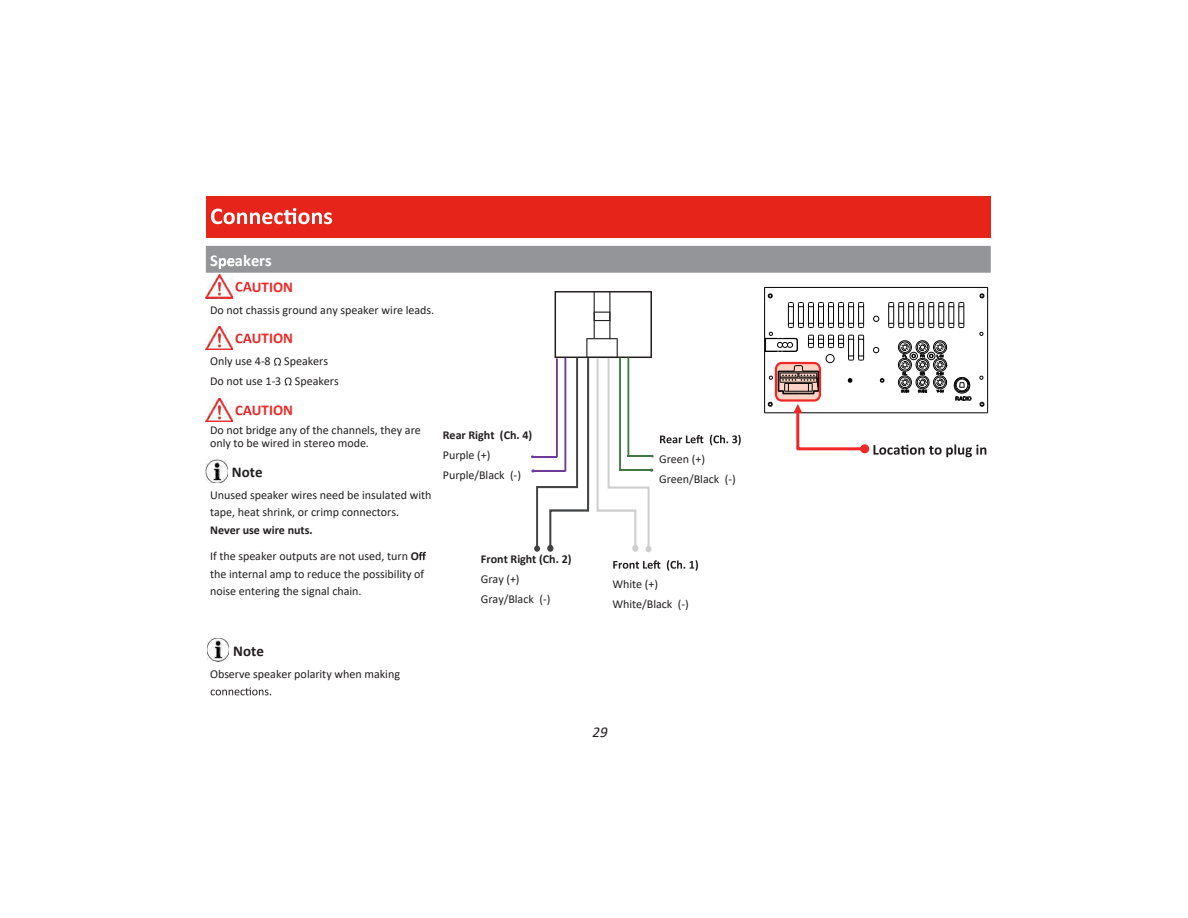
<style>
.page{position:relative;width:1188px;height:918px;background:#fff}
.page>*{position:absolute;margin:0;border:0;box-sizing:border-box;transform-origin:0 0}
.t1{font:700 16.5px "Calibri";color:#fff}
.t2{font:700 15px "Calibri";color:#ee2928}
.t3{font:700 15px "Calibri";color:#231f20}
.t4{font:italic 15px "Calibri";color:#231f20}
.t5{font:12px/19.8px "Calibri";letter-spacing:-.005em;color:#231f20}
.t6{font:700 12px "Calibri";color:#231f20}
.s1{font-weight:700}
</style>
<div class="page">
<div style="left:206px;top:196px;width:785px;height:42px;background:#e72419"></div>
<svg style="left:211px;top:208px;width:121px;height:16px"></svg>
<div style="left:206px;top:246px;width:785px;height:27px;background:#939598"></div>
<svg style="left:236px;top:282px;width:16px;height:10px"></svg>
<img style="left:205px;top:274px;width:28px;height:24px">
<svg style="left:274px;top:358px;width:7px;height:7px"></svg>
<svg style="left:285px;top:378px;width:7px;height:7px"></svg>
<svg style="left:236px;top:334px;width:16px;height:9px"></svg>
<img style="left:205px;top:326px;width:28px;height:24px">
<svg style="left:236px;top:406px;width:16px;height:9px"></svg>
<img style="left:205px;top:398px;width:28px;height:24px">
<svg style="left:419px;top:552px;width:7px;height:8px"></svg>
<img style="left:206px;top:460px;width:22px;height:23px">
<svg style="left:211px;top:688px;width:60px;height:7px"></svg>
<img style="left:207px;top:638px;width:22px;height:23px">
<svg style="left:613px;top:560px;width:85px;height:11px"></svg>
<svg style="left:660px;top:435px;width:81px;height:10px"></svg>
<svg style="left:531px;top:291px;width:123px;height:261px"></svg>
<hr style="left:534px;top:470px;width:31px;height:2px;background:#6e3a97">
<hr style="left:764px;top:287px;width:1px;height:126px;background:#030303">
<hr style="left:764px;top:412px;width:224px;height:1px;background:#030303">
<hr style="left:987px;top:287px;width:1px;height:126px;background:#030303">
<hr style="left:764px;top:287px;width:224px;height:1px;background:#030303">
<svg style="left:764px;top:293px;width:222px;height:164px"></svg>
<h1 class="t1" style="left:210px;top:249px;width:63px">S akers</h1>
<p class="t5" style="left:210px;top:300px;width:226px">Do not chassis ground any speaker wire leads.</p>
<p class="t2" style="left:252px;top:276px;width:43px">UTION</p>
<p class="t2" style="left:252px;top:328px;width:43px">UTION</p>
<p class="t5" style="left:210px;top:351px;width:130px">Only use 4-8 Speakers<br>Do not use 1-3 Speakers</p>
<p class="t2" style="left:252px;top:400px;width:43px">UTION</p>
<p class="t5" style="left:210px;top:422px;width:212px;line-height:13.8px">Do not bridge any of the channels, they are only to be wired in stereo mode.</p>
<p class="t3" style="left:232px;top:462px;width:32px">Note</p>
<p class="t5" style="left:210px;top:486px;width:223px;line-height:17.4px">Unused speaker wires need be insulated with tape, heat shrink, or crimp connectors.</p>
<p class="t5" style="left:210px;top:516px;width:210px;line-height:26.2px"><span class="s1">Never use wire nuts.<br></span>If the speaker outputs are not used, turn <span class="s1">O</span></p>
<p class="t5" style="left:210px;top:565px;width:216px;line-height:17.4px">the internal amp to reduce the possibility of noise entering the signal chain.</p>
<p class="t6" style="left:443px;top:427px;width:91px">Rear Right (Ch. 4)</p>
<p class="t5" style="left:443px;top:445px;width:80px">Purple (+)<br>Purple/Black (-)</p>
<p class="t5" style="left:659px;top:449px;width:78px">Green (+)<br>Green/Black (-)</p>
<p class="t6" style="left:481px;top:551px;width:92px">Front Right (Ch. 2)</p>
<p class="t5" style="left:481px;top:569px;width:71px">Gray (+)<br>Gray/Black (-)</p>
<p class="t5" style="left:612px;top:574px;width:78px">White (+)<br>White/Black (-)</p>
<p class="t3" style="left:233px;top:641px;width:32px">Note</p>
<p class="t5" style="left:210px;top:664px;width:191px">Observe speaker polarity when making</p>
<p class="t4" style="left:592px;top:721px;width:17px">29</p>
</div>
